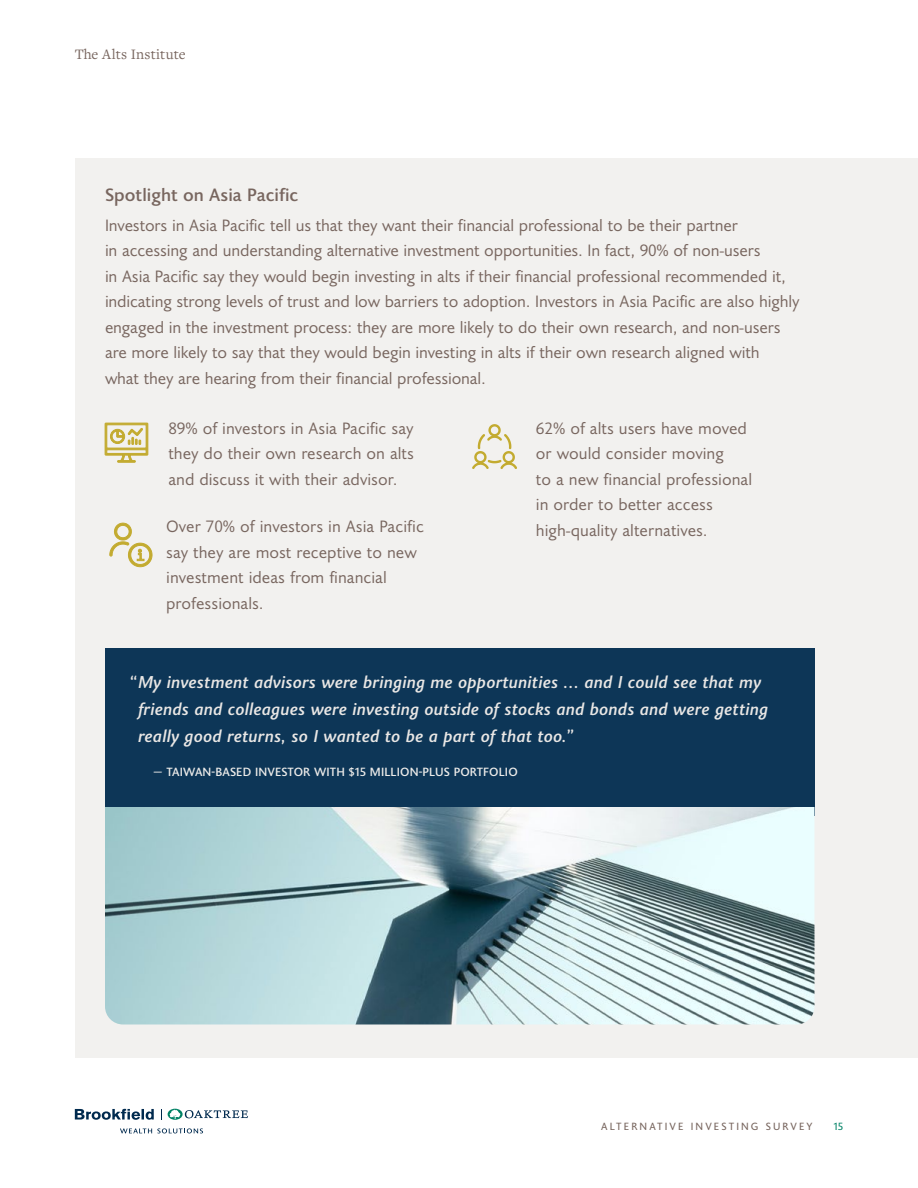
<style>
.page{position:relative;width:918px;height:1188px;background:#fff}
.page>*{position:absolute;margin:0;border:0;box-sizing:border-box;transform-origin:0 0}
.t1{font:500 18px "Joanna Sans Nova";color:#78665f}
.t2{font:italic 500 17.25px/27px "Joanna Sans Nova";letter-spacing:.01em;color:#e9e7e5}
.t3{font:16.5px/25.5px "Joanna Sans Nova";letter-spacing:-.01em;color:#78665f}
.t4{font:15px "Freight Text Pro";letter-spacing:.01em;color:#78665f}
.t5{font:500 12px "Joanna Sans Nova";letter-spacing:.01em;color:#ecebe9}
.t6{font:10.5px "Joanna Sans Nova";letter-spacing:.2em;color:#78665f}
.t7{font:10.5px "Joanna Sans Nova";color:#008265}
.s1{font-weight:400;font-style:italic}
</style>
<div class="page">
<svg style="left:75px;top:1109px;width:79px;height:11px"></svg>
<svg style="left:168px;top:1109px;width:80px;height:11px"></svg>
<svg style="left:120px;top:1128px;width:83px;height:5px"></svg>
<div style="left:75px;top:158px;width:843px;height:900px;background:#f2f1ef"></div>
<div style="left:105px;top:648px;width:709px;height:167px;background:#0d3657"></div>
<img style="left:105px;top:807px;width:709px;height:217px">
<svg style="left:105px;top:423px;width:43px;height:39px"></svg>
<svg style="left:110px;top:523px;width:42px;height:44px"></svg>
<svg style="left:472px;top:424px;width:45px;height:45px"></svg>
<p class="t4" style="left:75px;top:45px;width:112px">The Alts Institute</p>
<p class="t1" style="left:105px;top:182px;width:195px">Spotlight on Asia Pacific</p>
<p class="t3" style="left:105px;top:212px;width:696px">Investors in Asia Pacific tell us that they want their financial professional to be their partner<br>in accessing and understanding alternative investment opportunities. In fact, 90% of non-users<br>in Asia Pacific say they would begin investing in alts if their financial professional recommended it, indicating strong levels of trust and low barriers to adoption. Investors in Asia Pacific are also highly engaged in the investment process: they are more likely to do their own research, and non-users are more likely to say that they would begin investing in alts if their own research aligned with<br>what they are hearing from their financial professional.</p>
<p class="t3" style="left:168px;top:415px;width:247px;text-align:justify">89% of investors in Asia Pacific say they do their own research on alts and discuss it with their advisor.</p>
<p class="t3" style="left:536px;top:415px;width:218px">62% of alts users have moved or would consider moving<br>to a new financial professional in order to better access</p>
<p class="t3" style="left:166px;top:513px;width:259px">Over 70% of investors in Asia Pacific</p>
<p class="t3" style="left:536px;top:517px;width:173px">high-quality alternatives.</p>
<p class="t3" style="left:166px;top:539px;width:252px">say they are most receptive to new investment ideas from financial professionals.</p>
<p class="t2" style="left:138px;top:667px;width:632px;text-indent:-9px">“My investment advisors were bringing me opportunities … and I could see that my friends and colleagues were investing outside of stocks and bonds and were getting really good returns, so I wanted to be a part of that too.”</p>
<p class="t5" style="left:154px;top:763px;width:366px"><span class="s1">—</span> TAIWAN-BASED INVESTOR WITH $15 MILLION-PLUS PORTFOLIO</p>
<p class="t6" style="left:601px;top:1118px;width:213px">ALTERNATIVE INVESTING SURVEY</p>
<p class="t7" style="left:834px;top:1119px;width:11px">15</p>
</div>
